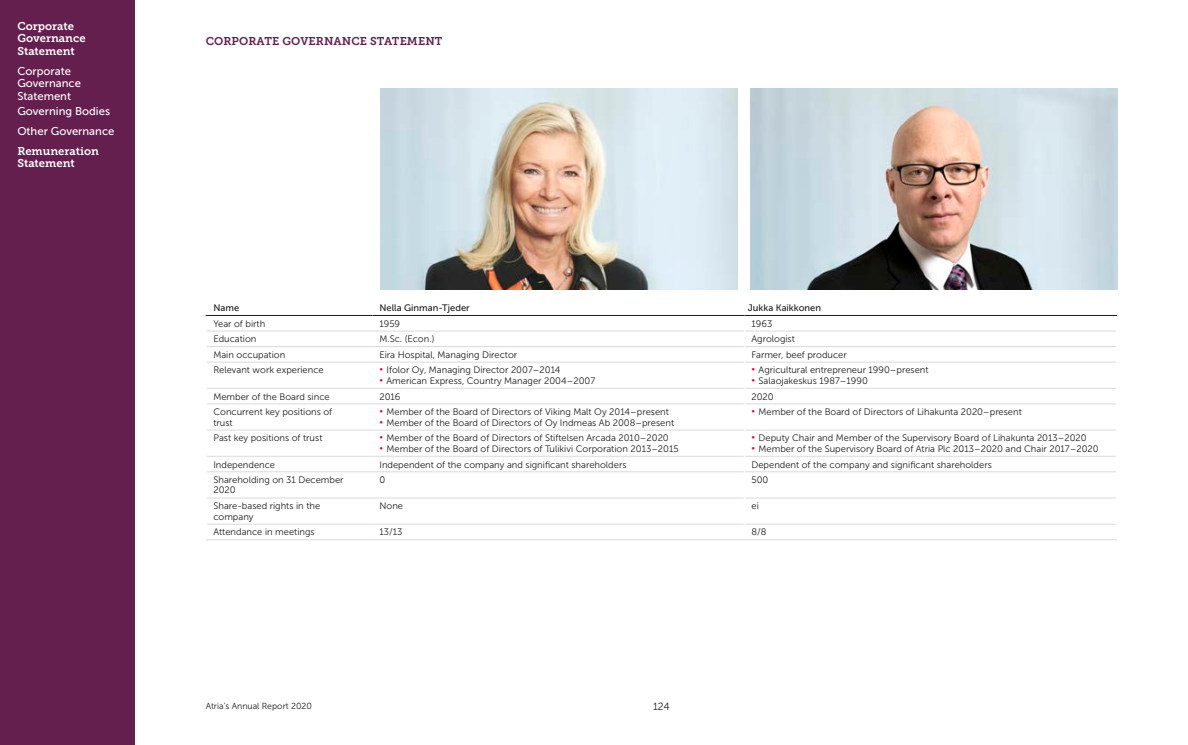
<style>
.page{position:relative;width:1188px;height:745px;background:#fff}
.page>*{position:absolute;margin:0;border:0;box-sizing:border-box;transform-origin:0 0}
.t1{font:11.25px/12.5px "Museo Sans 500";color:#fff}
.t2{font:11.25px/12.5px "Museo Slab 700";color:#fff}
.t3{font:11.25px "Museo Slab 700";letter-spacing:.01em;color:#641f4f}
.t4{font:10.38px "Museo Sans 300";color:#1d1d1b}
.t5{font:9.38px/10.6px "Museo Sans 300";color:#1d1d1b}
.t6{font:9.38px "Museo Sans 500";color:#1d1d1b}
.t7{font:8.75px "Museo Sans 300";color:#1d1d1b}
.s1{font-family:"Museo Slab 100";color:#e50040}
</style>
<div class="page">
<div style="left:0;top:0;width:135px;height:744px;background:#641f4f"></div>
<hr style="left:207px;top:330px;width:165px;height:1px;background:#dadada">
<hr style="left:372px;top:330px;width:371px;height:1px;background:#dadada">
<hr style="left:744px;top:330px;width:371px;height:1px;background:#dadada">
<hr style="left:207px;top:346px;width:165px;height:1px;background:#dadada">
<hr style="left:372px;top:346px;width:371px;height:1px;background:#dadada">
<hr style="left:744px;top:346px;width:371px;height:1px;background:#dadada">
<hr style="left:207px;top:361px;width:165px;height:1px;background:#dadada">
<hr style="left:372px;top:361px;width:371px;height:1px;background:#dadada">
<hr style="left:744px;top:361px;width:371px;height:1px;background:#dadada">
<hr style="left:207px;top:388px;width:165px;height:1px;background:#dadada">
<hr style="left:372px;top:388px;width:371px;height:1px;background:#dadada">
<hr style="left:744px;top:388px;width:371px;height:1px;background:#dadada">
<hr style="left:207px;top:403px;width:165px;height:1px;background:#dadada">
<hr style="left:372px;top:403px;width:371px;height:1px;background:#dadada">
<hr style="left:744px;top:403px;width:371px;height:1px;background:#dadada">
<hr style="left:207px;top:429px;width:165px;height:1px;background:#dadada">
<hr style="left:372px;top:429px;width:371px;height:1px;background:#dadada">
<hr style="left:744px;top:429px;width:371px;height:1px;background:#dadada">
<hr style="left:207px;top:456px;width:165px;height:1px;background:#dadada">
<hr style="left:372px;top:456px;width:371px;height:1px;background:#dadada">
<hr style="left:744px;top:456px;width:371px;height:1px;background:#dadada">
<hr style="left:207px;top:471px;width:165px;height:1px;background:#dadada">
<hr style="left:372px;top:471px;width:371px;height:1px;background:#dadada">
<hr style="left:744px;top:471px;width:371px;height:1px;background:#dadada">
<hr style="left:207px;top:497px;width:165px;height:1px;background:#dadada">
<hr style="left:372px;top:497px;width:371px;height:1px;background:#dadada">
<hr style="left:744px;top:497px;width:371px;height:1px;background:#dadada">
<hr style="left:207px;top:523px;width:165px;height:1px;background:#dadada">
<hr style="left:372px;top:523px;width:371px;height:1px;background:#dadada">
<hr style="left:744px;top:523px;width:371px;height:1px;background:#dadada">
<hr style="left:206px;top:539px;width:166px;height:1px;background:#dadada">
<hr style="left:744px;top:539px;width:372px;height:1px;background:#dadada">
<hr style="left:206px;top:315px;width:166px;height:1px;background:#1d1d1b">
<hr style="left:744px;top:315px;width:372px;height:1px;background:#1d1d1b">
<hr style="left:372px;top:539px;width:372px;height:1px;background:#dadada">
<hr style="left:372px;top:315px;width:372px;height:1px;background:#1d1d1b">
<img style="left:380px;top:89px;width:357px;height:200px">
<img style="left:750px;top:89px;width:366px;height:200px">
<p class="t2" style="left:17px;top:20px;width:70px">Corporate<br>Governance<br>Statement</p>
<p class="t1" style="left:17px;top:64px;width:65px">Corporate<br>Governance<br>Statement</p>
<p class="t1" style="left:17px;top:101px;width:98px;line-height:19.8px">Governing Bodies<br>Other Governance</p>
<p class="t2" style="left:17px;top:144px;width:83px">Remuneration<br>Statement</p>
<p class="t3" style="left:206px;top:35px;width:238px">CORPORATE GOVERNANCE STATEMENT</p>
<p class="t6" style="left:213px;top:302px;width:27px">Name</p>
<p class="t6" style="left:379px;top:302px;width:92px">Nella Ginman-Tjeder</p>
<p class="t6" style="left:747px;top:302px;width:75px">Jukka Kaikkonen</p>
<p class="t5" style="left:213px;top:318px;width:53px">Year of birth</p>
<p class="t5" style="left:379px;top:318px;width:22px">1959</p>
<p class="t5" style="left:751px;top:318px;width:22px">1963</p>
<p class="t5" style="left:213px;top:333px;width:45px">Education</p>
<p class="t5" style="left:379px;top:333px;width:56px">M.Sc. (Econ.)</p>
<p class="t5" style="left:751px;top:333px;width:45px">Agrologist</p>
<p class="t5" style="left:213px;top:349px;width:73px">Main occupation</p>
<p class="t5" style="left:379px;top:349px;width:139px">Eira Hospital, Managing Director</p>
<p class="t5" style="left:751px;top:349px;width:97px">Farmer, beef producer</p>
<p class="t5" style="left:213px;top:365px;width:112px">Relevant work experience</p>
<p class="t5" style="left:379px;top:365px;width:182px"><span class="s1">•</span> Ifolor Oy, Managing Director 2007–2014</p>
<p class="t5" style="left:379px;top:375px;width:217px"><span class="s1">•</span> American Express, Country Manager 2004–2007</p>
<p class="t5" style="left:751px;top:365px;width:178px"><span class="s1">•</span> Agricultural entrepreneur 1990–present</p>
<p class="t5" style="left:751px;top:375px;width:118px"><span class="s1">•</span> Salaojakeskus 1987–1990</p>
<p class="t5" style="left:213px;top:391px;width:118px">Member of the Board since</p>
<p class="t5" style="left:379px;top:391px;width:23px">2016</p>
<p class="t5" style="left:751px;top:391px;width:24px">2020</p>
<p class="t5" style="left:213px;top:406px;width:120px">Concurrent key positions of trust</p>
<p class="t5" style="left:379px;top:406px;width:291px"><span class="s1">•</span> Member of the Board of Directors of Viking Malt Oy 2014–present</p>
<p class="t5" style="left:751px;top:406px;width:272px"><span class="s1">•</span> Member of the Board of Directors of Lihakunta 2020–present</p>
<p class="t5" style="left:379px;top:417px;width:296px"><span class="s1">•</span> Member of the Board of Directors of Oy Indmeas Ab 2008–present</p>
<p class="t5" style="left:213px;top:432px;width:110px">Past key positions of trust</p>
<p class="t5" style="left:379px;top:432px;width:291px"><span class="s1">•</span> Member of the Board of Directors of Stiftelsen Arcada 2010–2020</p>
<p class="t5" style="left:379px;top:443px;width:301px"><span class="s1">•</span> Member of the Board of Directors of Tulikivi Corporation 2013–2015</p>
<p class="t5" style="left:751px;top:432px;width:337px"><span class="s1">•</span> Deputy Chair and Member of the Supervisory Board of Lihakunta 2013–2020</p>
<p class="t5" style="left:751px;top:443px;width:349px"><span class="s1">•</span> Member of the Supervisory Board of Atria Plc 2013–2020 and Chair 2017–2020</p>
<p class="t5" style="left:213px;top:458px;width:63px">Independence</p>
<p class="t5" style="left:379px;top:458px;width:248px">Independent of the company and significant shareholders</p>
<p class="t5" style="left:751px;top:458px;width:242px">Dependent of the company and significant shareholders</p>
<p class="t5" style="left:213px;top:474px;width:132px;line-height:10.2px">Shareholding on 31 December<br>2020</p>
<p class="t5" style="left:379px;top:474px;width:7px">0</p>
<p class="t5" style="left:751px;top:474px;width:18px">500</p>
<p class="t5" style="left:213px;top:500px;width:108px">Share-based rights in the company</p>
<p class="t5" style="left:379px;top:500px;width:25px">None</p>
<p class="t5" style="left:751px;top:500px;width:9px">ei</p>
<p class="t5" style="left:213px;top:526px;width:103px">Attendance in meetings</p>
<p class="t5" style="left:379px;top:526px;width:24px">13/13</p>
<p class="t5" style="left:751px;top:526px;width:16px">8/8</p>
<p class="t7" style="left:206px;top:701px;width:108px">Atria’s Annual Report 2020</p>
<p class="t4" style="left:652px;top:700px;width:18px">124</p>
</div>
